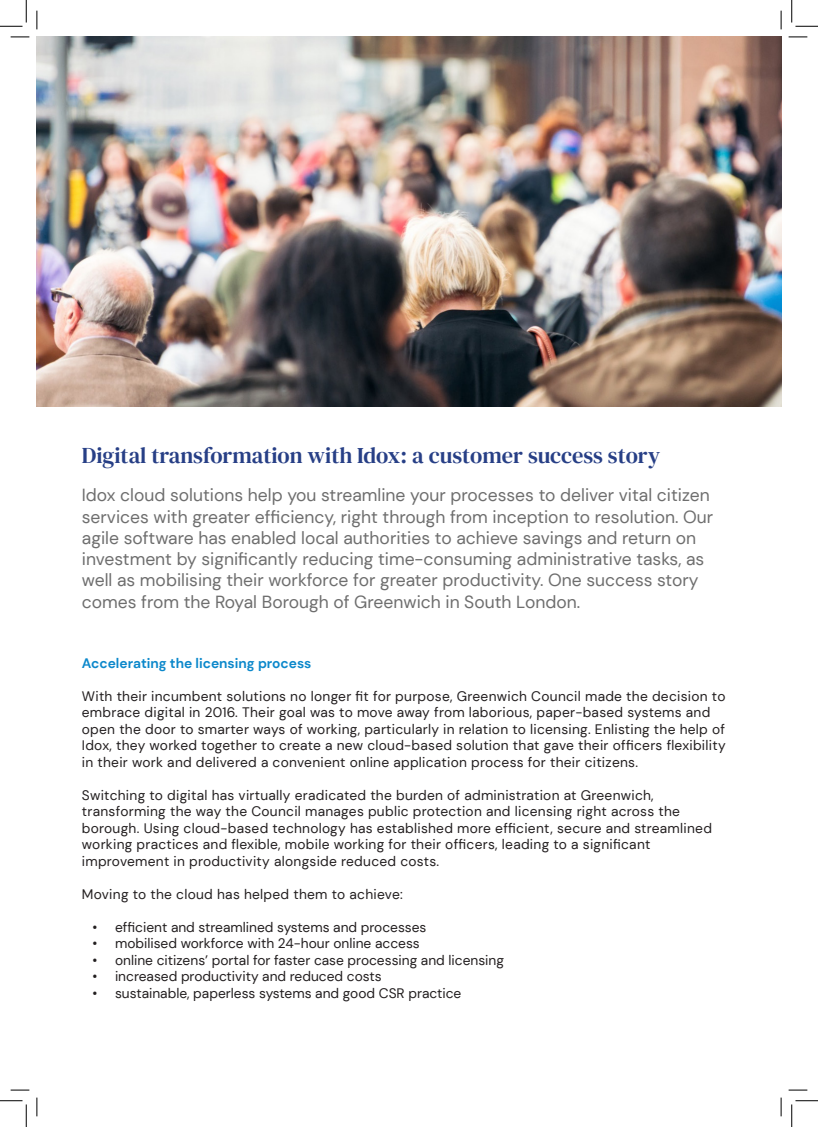
<style>
.page{position:relative;width:818px;height:1127px;background:#fff}
.page>*{position:absolute;margin:0;border:0;box-sizing:border-box;transform-origin:0 0}
.Case_Study_Heading{font:22.5px "DM Serif Text";color:#273f86}
.Case_study_introduction{font:17.5px/21.2px "DM Sans";color:#6e6e6e}
.Body_Text{font:13.75px/16.5px "DM Sans";letter-spacing:.02em;color:#231f20}
.Body_Text-2{font:13.75px "DM Sans";color:#231f20}
.Case_study_introduction-2{font:700 13.75px "DM Sans";color:#0c88cb}
</style>
<div class="page">
<img style="left:37px;top:37px;width:744px;height:369px">
<svg style="left:11px;top:36px;width:18px;height:2px"></svg>
<svg style="left:788px;top:36px;width:19px;height:2px"></svg>
<svg style="left:11px;top:1089px;width:18px;height:1px"></svg>
<svg style="left:788px;top:1089px;width:19px;height:1px"></svg>
<svg style="left:36px;top:11px;width:2px;height:18px"></svg>
<svg style="left:36px;top:1097px;width:2px;height:18px"></svg>
<svg style="left:780px;top:11px;width:2px;height:18px"></svg>
<svg style="left:780px;top:1097px;width:2px;height:18px"></svg>
<svg style="left:0;top:0;width:27px;height:27px"></svg>
<svg style="left:0;top:1100px;width:27px;height:26px"></svg>
<svg style="left:791px;top:0;width:27px;height:27px"></svg>
<svg style="left:791px;top:1100px;width:27px;height:26px"></svg>
<p class="Case_Study_Heading" style="left:82px;top:442px;width:580px">Digital transformation with Idox: a customer success story</p>
<p class="Case_study_introduction" style="left:82px;top:484px;width:633px">Idox cloud solutions help you streamline your processes to deliver vital citizen services with greater efficiency, right through from inception to resolution. Our agile software has enabled local authorities to achieve savings and return on investment by significantly reducing time-consuming administrative tasks, as well as mobilising their workforce for greater productivity. One success story comes from the Royal Borough of Greenwich in South London.</p>
<p class="Case_study_introduction-2" style="left:82px;top:654px;width:231px">Accelerating the licensing process</p>
<p class="Body_Text" style="left:82px;top:687px;width:645px">With their incumbent solutions no longer fit for purpose, Greenwich Council made the decision to embrace digital in 2016. Their goal was to move away from laborious, paper-based systems and open the door to smarter ways of working, particularly in relation to licensing. Enlisting the help of Idox, they worked together to create a new cloud-based solution that gave their officers flexibility in their work and delivered a convenient online application process for their citizens.</p>
<p class="Body_Text" style="left:82px;top:786px;width:632px">Switching to digital has virtually eradicated the burden of administration at Greenwich, transforming the way the Council manages public protection and licensing right across the borough. Using cloud-based technology has established more efficient, secure and streamlined working practices and flexible, mobile working for their officers, leading to a significant improvement in productivity alongside reduced costs.</p>
<p class="Body_Text" style="left:82px;top:885px;width:322px">Moving to the cloud has helped them to achieve:</p>
<p class="Body_Text-2" style="left:93px;top:918px;width:335px">• efficient and streamlined systems and processes</p>
<p class="Body_Text-2" style="left:93px;top:934px;width:329px">• mobilised workforce with 24-hour online access</p>
<p class="Body_Text-2" style="left:93px;top:951px;width:413px">• online citizens’ portal for faster case processing and licensing</p>
<p class="Body_Text-2" style="left:93px;top:967px;width:291px">• increased productivity and reduced costs</p>
<p class="Body_Text-2" style="left:93px;top:984px;width:370px">• sustainable, paperless systems and good CSR practice</p>
</div>
